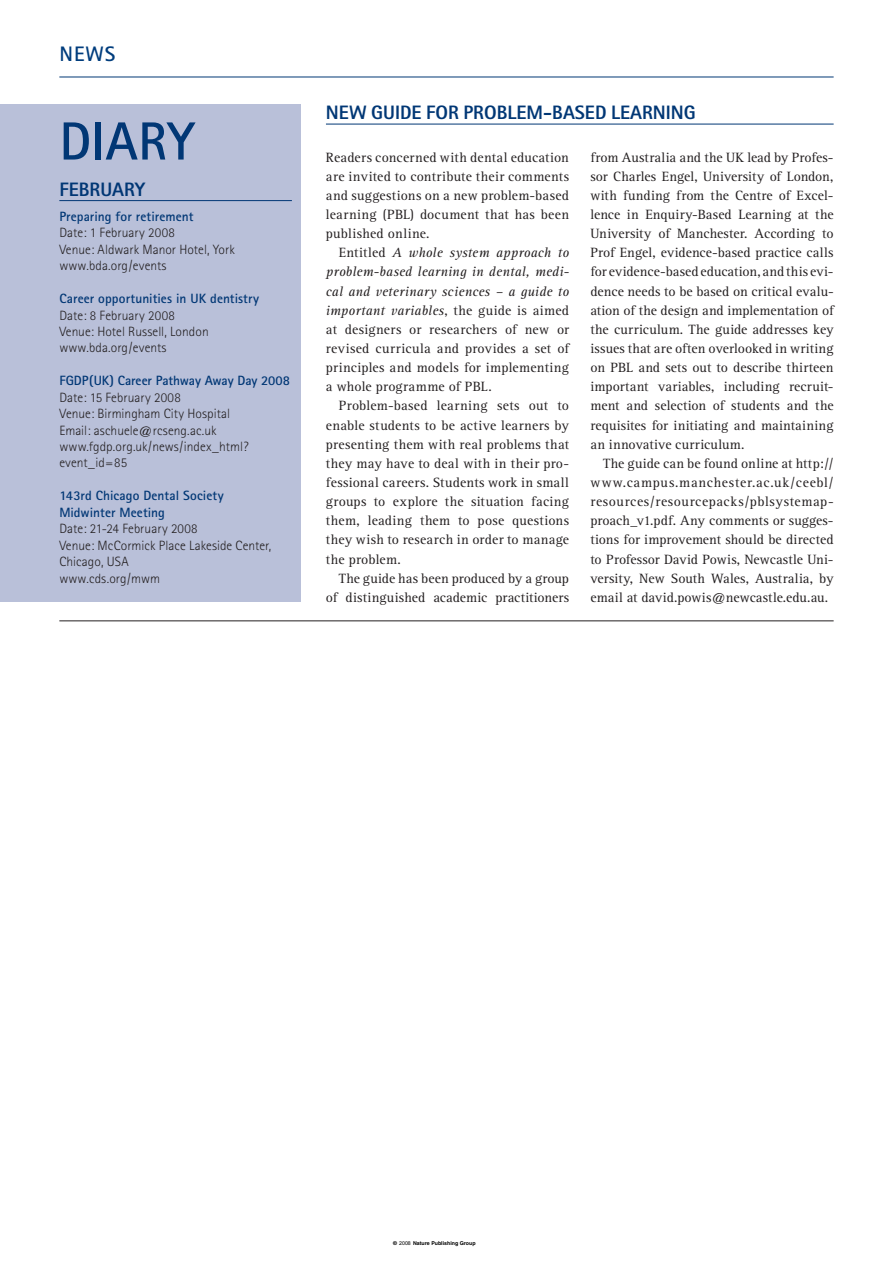
<style>
.page{position:relative;width:893px;height:1263px;background:#fff}
.page>*{position:absolute;margin:0;border:0;box-sizing:border-box;transform-origin:0 0}
.t1{font:700 53.85px "Rotis Sans Serif";color:#013775}
.t2{font:700 21px "Rotis Sans Serif";color:#013d7d}
.t3{font:800 19.5px "Rotis Sans Serif";color:#013775}
.t4{font:13.95px/19.2px "Rotis Serif";letter-spacing:.015em;color:#231f20;text-align:justify}
.t5{font:300 13.5px/16.5px "Rotis Sans Serif";letter-spacing:.005em;color:#231f20}
.t6{font:700 13.5px/16.5px "Rotis Sans Serif";color:#013775}
.t7{font:700 5.25px "Helvetica";color:#000}
.s1{font-style:italic}
.s2{font-family:"Arial";font-weight:400}
</style>
<div class="page">
<div style="left:0;top:104px;width:300px;height:498px;background:#b9c0d9"></div>
<hr style="left:59px;top:200px;width:233px;height:1px;background:#013775">
<hr style="left:59px;top:77px;width:774px;height:1px;background:#013775">
<hr style="left:326px;top:124px;width:507px;height:1px;background:#013775">
<hr style="left:59px;top:621px;width:774px;height:1px;background:#231f20">
<p class="t2" style="left:59px;top:47px;width:58px">NEWS</p>
<h1 class="t1" style="left:59px;top:122px;width:137px">DIARY</h1>
<h4 class="t3" style="left:59px;top:183px;width:88px">FEBRUARY</h4>
<h6 class="t6" style="left:59px;top:209px;width:136px">Preparing for retirement</h6>
<p class="t5" style="left:59px;top:226px;width:177px">Date: 1 February 2008<br>Venue: Aldwark Manor Hotel, York www.bda.org/events</p>
<h6 class="t6" style="left:59px;top:292px;width:201px">Career opportunities in UK dentistry</h6>
<p class="t5" style="left:59px;top:308px;width:151px">Date: 8 February 2008<br>Venue: Hotel Russell, London www.bda.org/events</p>
<h6 class="t6" style="left:59px;top:374px;width:232px">FGDP(UK) Career Pathway Away Day 2008</h6>
<p class="t5" style="left:59px;top:390px;width:191px">Date: 15 February 2008<br>Venue: Birmingham City Hospital<br>Email: aschuele@rcseng.ac.uk www.fgdp.org.uk/news/index_html? event_id=85</p>
<p class="t6" style="left:59px;top:489px;width:166px">143rd Chicago Dental Society<br>Midwinter Meeting</p>
<p class="t5" style="left:59px;top:522px;width:213px">Date: 21-24 February 2008<br>Venue: McCormick Place Lakeside Center,<br>Chicago, USA<br>www.cds.org/mwm</p>
<h4 class="t3" style="left:326px;top:106px;width:371px">NEW GUIDE FOR PROBLEM-BASED LEARNING</h4>
<p class="t4" style="left:326px;top:149px;width:245px">Readers concerned with dental education are invited to contribute their comments and suggestions on a new problem-based learning (PBL) document that has been published online.</p>
<p class="t4" style="left:326px;top:244px;width:245px;text-indent:13px">Entitled <span class="s1">A whole system approach to problem-based learning in dental, medi&shy;cal and veterinary sciences – a guide to important variables</span>, the guide is aimed at designers or researchers of new or revised curricula and provides a set of principles and models for implementing a whole programme of PBL.</p>
<p class="t4" style="left:326px;top:397px;width:245px;text-indent:13px">Problem-based learning sets out to enable students to be active learners by presenting them with real problems that they may have to deal with in their pro&shy;fessional careers. Students work in small groups to explore the situation facing them, leading them to pose questions they wish to research in order to manage the problem.</p>
<p class="t4" style="left:326px;top:570px;width:245px;text-align:right">The guide has been produced by a group of distinguished academic practitioners</p>
<p class="t4" style="left:590px;top:149px;width:245px">from Australia and the UK lead by Profes&shy;sor Charles Engel, University of London, with funding from the Centre of Excel&shy;lence in Enquiry-Based Learning at the University of Manchester. According to Prof Engel, evidence-based practice calls for evidence-based education, and this evi&shy;dence needs to be based on critical evalu&shy;ation of the design and implementation of the curriculum. The guide addresses key issues that are often overlooked in writing on PBL and sets out to describe thirteen important variables, including recruit&shy;ment and selection of students and the requisites for initiating and maintaining an innovative curriculum.</p>
<p class="t4" style="left:590px;top:455px;width:245px;text-indent:13px">The guide can be found online at http:// www.campus.manchester.ac.uk/ceebl/ resources/resourcepacks/pblsystemap&shy;proach_v1.pdf. Any comments or sugges&shy;tions for improvement should be directed to Professor David Powis, Newcastle Uni&shy;versity, New South Wales, Australia, by email at david.powis@newcastle.edu.au.</p>
<p class="t7" style="left:393px;top:1239px;width:84px">© <span class="s2">2008</span> Nature Publishing Group</p>
</div>
